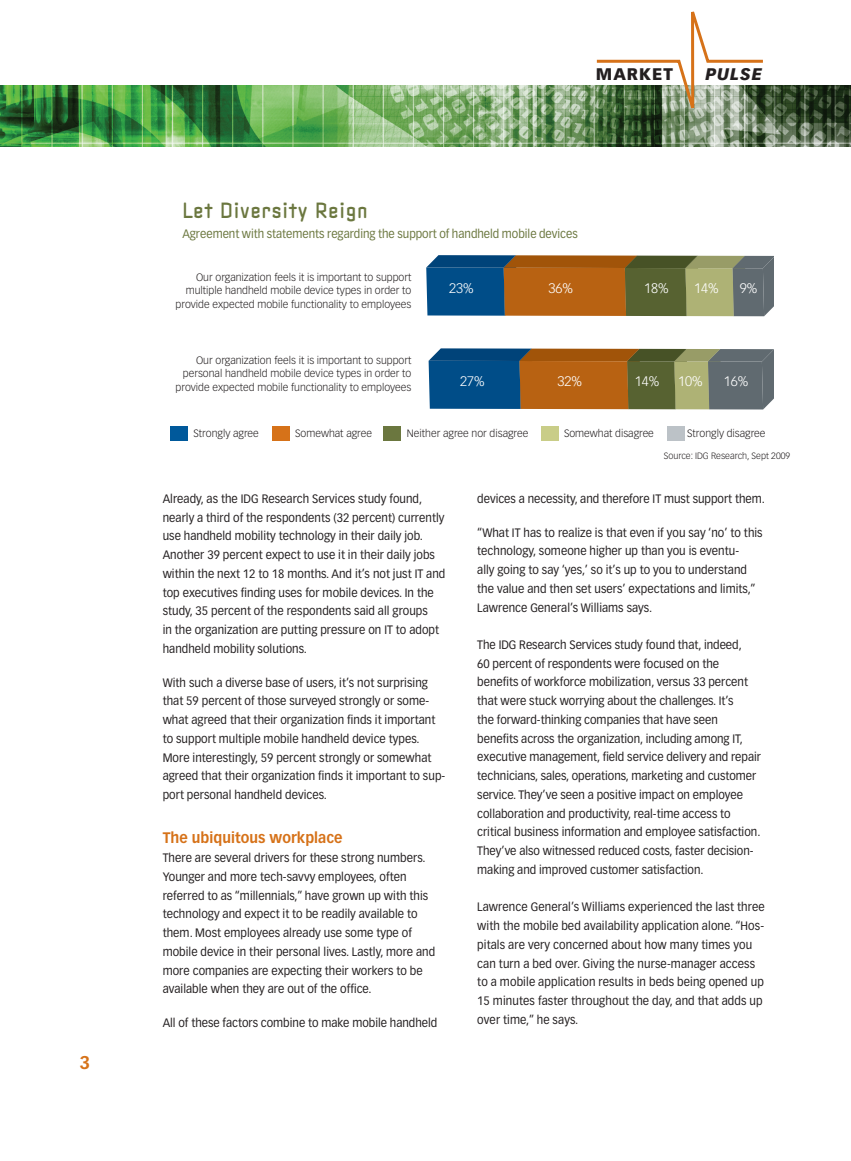
<style>
.page{position:relative;width:851px;height:1161px;background:#fff}
.page>*{position:absolute;margin:0;border:0;box-sizing:border-box;transform-origin:0 0}
.text{font:21px "Clicker";color:#6b773f;scale:.94 1}
.sub{font:700 18px "Vectora LH";color:#d67219}
.t1{font:900 16.5px "Vectora LH";letter-spacing:.06em;color:#231f20}
.t2{font:italic 900 16.5px "Vectora LH";letter-spacing:.06em;color:#231f20}
.text-2{font:700 15px "Vectora LH";letter-spacing:.005em;color:#d67219;scale:.94 1}
.t3{font:300 13.5px "Vectora LH";color:#fff}
.text-3{font:12px/18.8px "Vectora LH";letter-spacing:.005em;color:#231f20;scale:.94 1}
.text-4{font:12px "Vectora LH";color:#6b773f;scale:.94 1}
.t4{font:300 10.5px/13.5px "Vectora LH";color:#231f20;text-align:right}
.t5{font:300 9px "Vectora LH";color:#231f20}
</style>
<div class="page">
<img style="left:0;top:85px;width:850px;height:61px">
<svg style="left:594px;top:11px;width:171px;height:118px"></svg>
<div style="left:170px;top:426px;width:18px;height:14px;background:#00599b"></div>
<div style="left:272px;top:426px;width:17px;height:14px;background:#d67219"></div>
<div style="left:384px;top:426px;width:17px;height:14px;background:#6b773f"></div>
<div style="left:541px;top:426px;width:17px;height:14px;background:#c9cd88"></div>
<div style="left:667px;top:426px;width:17px;height:14px;background:#bcc2c7"></div>
<svg style="left:426px;top:255px;width:347px;height:61px;background:#72694b"></svg>
<svg style="left:428px;top:348px;width:345px;height:62px;background:#6c6a56"></svg>
<p class="sub" style="left:80px;top:1052px;width:12px">3</p>
<p class="t1" style="left:596px;top:64px;width:79px">MARKET</p>
<p class="t2" style="left:705px;top:64px;width:58px">PULSE</p>
<p class="text" style="left:182px;top:198px;width:199px">Let Diversity Reign</p>
<p class="text-4" style="left:182px;top:226px;width:422px">Agreement with statements regarding the support of handheld mobile devices</p>
<p class="t4" style="left:175px;top:271px;width:237px">Our organization feels it is important to support multiple handheld mobile device types in order to provide expected mobile functionality to employees</p>
<p class="t3" style="left:449px;top:280px;width:26px">23%</p>
<p class="t3" style="left:548px;top:280px;width:26px">36%</p>
<p class="t3" style="left:644px;top:280px;width:26px">18%</p>
<p class="t3" style="left:694px;top:280px;width:26px">14%</p>
<p class="t3" style="left:739px;top:280px;width:19px">9%</p>
<p class="t4" style="left:175px;top:354px;width:237px">Our organization feels it is important to support personal handheld mobile device types in order to provide expected mobile functionality to employees</p>
<p class="t4" style="left:193px;top:426px;width:67px">Strongly agree</p>
<p class="t4" style="left:295px;top:426px;width:78px">Somewhat agree</p>
<p class="t4" style="left:407px;top:426px;width:123px">Neither agree nor disagree</p>
<p class="t4" style="left:564px;top:426px;width:91px">Somewhat disagree</p>
<p class="t4" style="left:687px;top:426px;width:80px">Strongly disagree</p>
<p class="t5" style="left:663px;top:451px;width:128px">Source: IDG Research, Sept 2009</p>
<p class="t3" style="left:460px;top:373px;width:26px">27%</p>
<p class="t3" style="left:557px;top:373px;width:26px">32%</p>
<p class="t3" style="left:634px;top:373px;width:26px">14%</p>
<p class="t3" style="left:678px;top:373px;width:26px">10%</p>
<p class="t3" style="left:723px;top:373px;width:26px">16%</p>
<p class="text-3" style="left:163px;top:489px;width:302px">Already, as the IDG Research Services study found, nearly a third of the respondents (32 percent) currently use handheld mobility technology in their daily job.<br>Another 39 percent expect to use it in their daily jobs within the next 12 to 18 months. And it’s not just IT and top executives finding uses for mobile devices. In the study, 35 percent of the respondents said all groups<br>in the organization are putting pressure on IT to adopt handheld mobility solutions.</p>
<p class="text-3" style="left:163px;top:673px;width:302px">With such a diverse base of users, it’s not surprising that 59 percent of those surveyed strongly or some&shy;what agreed that their organization finds it important to support multiple mobile handheld device types.<br>More interestingly, 59 percent strongly or somewhat agreed that their organization finds it important to sup&shy;port personal handheld devices.</p>
<p class="text-2" style="left:163px;top:829px;width:193px">The ubiquitous workplace</p>
<p class="text-3" style="left:163px;top:849px;width:291px">There are several drivers for these strong numbers.<br>Younger and more tech-savvy employees, often referred to as “millennials,” have grown up with this technology and expect it to be readily available to them. Most employees already use some type of mobile device in their personal lives. Lastly, more and more companies are expecting their workers to be available when they are out of the office.</p>
<p class="text-3" style="left:163px;top:1014px;width:294px">All of these factors combine to make mobile handheld</p>
<p class="text-3" style="left:477px;top:489px;width:307px">devices a necessity, and therefore IT must support them.</p>
<p class="text-3" style="left:477px;top:523px;width:305px">“What IT has to realize is that even if you say ‘no’ to this technology, someone higher up than you is eventu-<br>ally going to say ‘yes,’ so it’s up to you to understand the value and then set users’ expectations and limits,” Lawrence General’s Williams says.</p>
<p class="text-3" style="left:477px;top:635px;width:303px">The IDG Research Services study found that, indeed,<br>60 percent of respondents were focused on the benefits of workforce mobilization, versus 33 percent that were stuck worrying about the challenges. It’s<br>the forward-thinking companies that have seen benefits across the organization, including among IT, executive management, field service delivery and repair technicians, sales, operations, marketing and customer service. They’ve seen a positive impact on employee collaboration and productivity, real-time access to critical business information and employee satisfaction.<br>They’ve also witnessed reduced costs, faster decision&shy;making and improved customer satisfaction.</p>
<p class="text-3" style="left:477px;top:898px;width:307px">Lawrence General’s Williams experienced the last three with the mobile bed availability application alone. “Hos&shy;pitals are very concerned about how many times you can turn a bed over. Giving the nurse-manager access to a mobile application results in beds being opened up 15 minutes faster throughout the day, and that adds up over time,” he says.</p>
</div>
